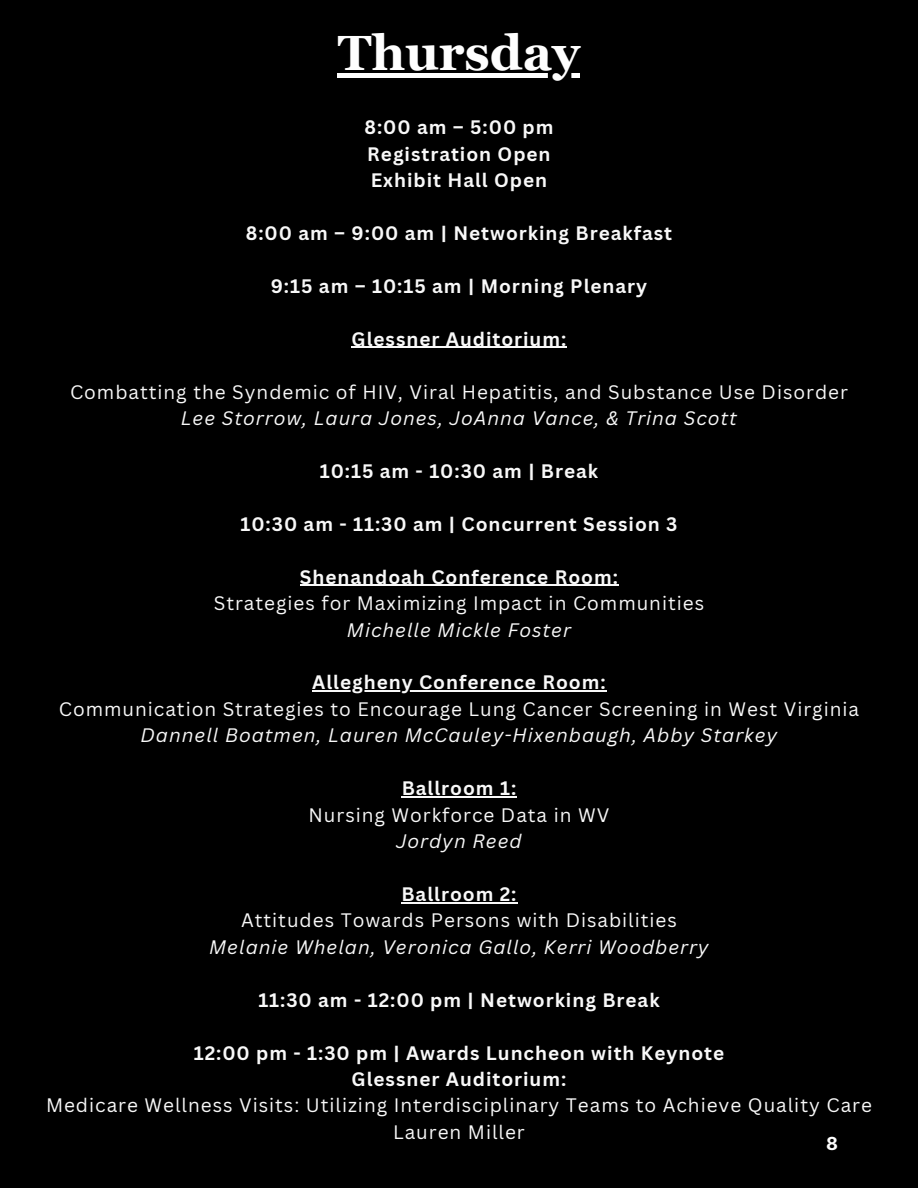
<style>
.page{position:relative;width:918px;height:1188px;background:#000}
.page>*{position:absolute;margin:0;border:0;box-sizing:border-box;transform-origin:0 0}
.t1{font:700 49.5px "Georgia Pro";color:#fefefe}
.t2{font:700 19.05px "Canva Sans";letter-spacing:.05em;color:#f8f8f8}
.t3{font:19.05px "Canva Sans";letter-spacing:.05em;color:#f8f8f8}
.t4{font:italic 19.05px "Canva Sans";letter-spacing:.05em;color:#f8f8f8}
.t5{font:700 18px "Inter";color:#fefefe}
</style>
<div class="page">
<hr style="left:352px;top:347px;width:215px;height:1px;background:#f8f8f8">
<hr style="left:300px;top:585px;width:319px;height:1px;background:#f8f8f8">
<hr style="left:312px;top:691px;width:295px;height:1px;background:#f8f8f8">
<hr style="left:402px;top:796px;width:115px;height:1px;background:#f8f8f8">
<hr style="left:401px;top:902px;width:117px;height:1px;background:#f8f8f8">
<hr style="left:338px;top:73px;width:242px;height:4px;background:#fefefe">
<p class="t1" style="left:338px;top:24px;width:244px">Thursday</p>
<p class="t2" style="left:364px;top:114px;width:191px">8:00 am – 5:00 pm</p>
<p class="t2" style="left:367px;top:140px;width:185px">Registration Open</p>
<p class="t2" style="left:371px;top:167px;width:178px">Exhibit Hall Open</p>
<p class="t2" style="left:246px;top:220px;width:428px">8:00 am – 9:00 am | Networking Breakfast</p>
<p class="t2" style="left:271px;top:273px;width:378px">9:15 am – 10:15 am | Morning Plenary</p>
<p class="t2" style="left:352px;top:326px;width:216px">Glessner Auditorium:</p>
<p class="t3" style="left:70px;top:378px;width:779px">Combatting the Syndemic of HIV, Viral Hepatitis, and Substance Use Disorder</p>
<p class="t4" style="left:181px;top:405px;width:558px">Lee Storrow, Laura Jones, JoAnna Vance, &amp; Trina Scott</p>
<p class="t2" style="left:320px;top:458px;width:280px">10:15 am - 10:30 am | Break</p>
<p class="t2" style="left:240px;top:511px;width:438px">10:30 am - 11:30 am | Concurrent Session 3</p>
<p class="t2" style="left:300px;top:563px;width:319px">Shenandoah Conference Room:</p>
<p class="t3" style="left:214px;top:590px;width:492px">Strategies for Maximizing Impact in Communities</p>
<p class="t4" style="left:347px;top:616px;width:226px">Michelle Mickle Foster</p>
<p class="t2" style="left:312px;top:669px;width:295px">Allegheny Conference Room:</p>
<p class="t3" style="left:59px;top:696px;width:802px">Communication Strategies to Encourage Lung Cancer Screening in West Virginia</p>
<p class="t4" style="left:141px;top:722px;width:638px">Dannell Boatmen, Lauren McCauley-Hixenbaugh, Abby Starkey</p>
<p class="t2" style="left:402px;top:775px;width:116px">Ballroom 1:</p>
<p class="t3" style="left:309px;top:801px;width:302px">Nursing Workforce Data in WV</p>
<p class="t4" style="left:396px;top:828px;width:127px">Jordyn Reed</p>
<p class="t2" style="left:401px;top:881px;width:117px">Ballroom 2:</p>
<p class="t3" style="left:241px;top:907px;width:437px">Attitudes Towards Persons with Disabilities</p>
<p class="t4" style="left:209px;top:933px;width:501px">Melanie Whelan, Veronica Gallo, Kerri Woodberry</p>
<p class="t2" style="left:258px;top:986px;width:403px">11:30 am - 12:00 pm | Networking Break</p>
<p class="t2" style="left:194px;top:1039px;width:532px">12:00 pm - 1:30 pm | Awards Luncheon with Keynote</p>
<p class="t2" style="left:352px;top:1066px;width:216px">Glessner Auditorium:</p>
<p class="t3" style="left:46px;top:1092px;width:827px">Medicare Wellness Visits: Utilizing Interdisciplinary Teams to Achieve Quality Care</p>
<p class="t3" style="left:393px;top:1118px;width:133px">Lauren Miller</p>
<p class="t5" style="left:826px;top:1133px;width:13px">8</p>
</div>
